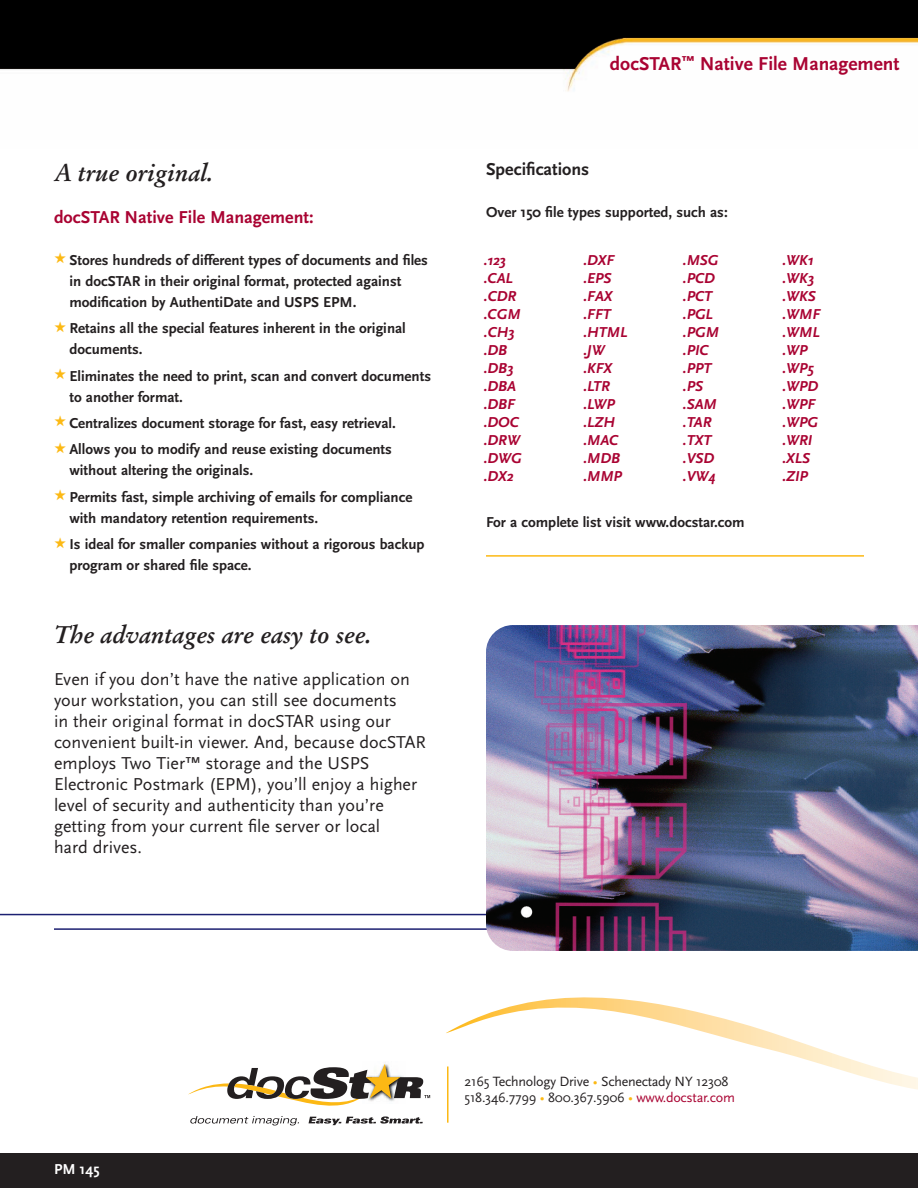
<style>
.page{position:relative;width:918px;height:1188px;background:#fff}
.page>*{position:absolute;margin:0;border:0;box-sizing:border-box;transform-origin:0 0}
.t1{font:italic 700 24px "Stempel Garamond";color:#231f20}
.t2{font:700 19.5px "Scala Sans";color:#a90332}
.t3{font:18px/21px "Scala Sans";color:#231f20}
.t4{font:700 18px "Scala Sans";color:#a90332}
.t5{font:700 18px "Scala Sans";color:#231f20}
.t6{font:700 15px/21px "Scala Sans";color:#231f20}
.t7{font:italic 700 15px/18px "Scala Sans";color:#a90332}
.t8{font:700 15px "Scala Sans";color:#fff}
.t9{font:14.1px/16.8px "Scala Sans";letter-spacing:-.015em;color:#231f20}
.s1{color:#fcb914}
.s2{color:#a90332}
</style>
<div class="page">
<hr style="left:54px;top:928px;width:498px;height:2px;background:#1c2072">
<hr style="left:0;top:914px;width:498px;height:1px;background:#1c2072">
<img style="left:0;top:0;width:918px;height:92px">
<div style="left:0;top:1154px;width:918px;height:34px;background:#231f20"></div>
<svg style="left:188px;top:1064px;width:242px;height:61px"></svg>
<hr style="left:447px;top:1066px;width:2px;height:57px;background:#fcb914">
<svg style="left:446px;top:997px;width:472px;height:97px"></svg>
<hr style="left:486px;top:555px;width:378px;height:2px;background:#fcb914">
<img style="left:486px;top:625px;width:432px;height:326px">
<h1 class="t1" style="left:54px;top:162px;width:161px">A true original.</h1>
<p class="t4" style="left:54px;top:210px;width:261px">docSTAR Native File Management:</p>
<p class="t6" style="left:69px;top:251px;width:360px;text-indent:-15px"><span class="s1">★</span> Stores hundreds of different types of documents and files in docSTAR in their original format, protected against modification by AuthentiDate and USPS EPM.</p>
<p class="t6" style="left:69px;top:319px;width:338px;text-indent:-15px"><span class="s1">★</span> Retains all the special features inherent in the original documents.</p>
<p class="t6" style="left:69px;top:366px;width:363px;text-indent:-15px"><span class="s1">★</span> Eliminates the need to print, scan and convert documents to another format.</p>
<p class="t6" style="left:54px;top:414px;width:343px"><span class="s1">★</span> Centralizes document storage for fast, easy retrieval.</p>
<p class="t6" style="left:69px;top:440px;width:324px;text-indent:-15px"><span class="s1">★</span> Allows you to modify and reuse existing documents without altering the originals.</p>
<p class="t6" style="left:69px;top:488px;width:345px;text-indent:-15px"><span class="s1">★</span> Permits fast, simple archiving of emails for compliance with mandatory retention requirements.</p>
<p class="t6" style="left:69px;top:535px;width:357px;text-indent:-15px"><span class="s1">★</span> Is ideal for smaller companies without a rigorous backup program or shared file space.</p>
<h1 class="t1" style="left:54px;top:624px;width:319px">The advantages are easy to see.</h1>
<p class="t3" style="left:54px;top:670px;width:373px">Even if you don’t have the native application on your workstation, you can still see documents<br>in their original format in docSTAR using our convenient built-in viewer. And, because docSTAR employs Two Tier™ storage and the USPS Electronic Postmark (EPM), you’ll enjoy a higher level of security and authenticity than you’re getting from your current file server or local<br>hard drives.</p>
<h2 class="t2" style="left:610px;top:56px;width:291px">docSTAR<sup>™</sup> Native File Management</h2>
<p class="t5" style="left:486px;top:162px;width:105px">Specifications</p>
<p class="t6" style="left:486px;top:203px;width:243px">Over 150 file types supported, such as:</p>
<p class="t7" style="left:484px;top:252px;width:40px">.123 .CAL .CDR .CGM .CH3 .DB .DB3 .DBA .DBF .DOC .DRW .DWG .DX2</p>
<p class="t7" style="left:583px;top:252px;width:46px">.DXF .EPS .FAX .FFT .HTML .JW .KFX .LTR .LWP .LZH .MAC .MDB .MMP</p>
<p class="t7" style="left:683px;top:252px;width:37px">.MSG .PCD .PCT .PGL .PGM .PIC .PPT .PS .SAM .TAR .TXT .VSD .VW4</p>
<p class="t7" style="left:782px;top:252px;width:39px">.WK1 .WK3 .WKS .WMF .WML .WP .WP5 .WPD .WPF .WPG .WRI .XLS .ZIP</p>
<p class="t6" style="left:486px;top:513px;width:260px">For a complete list visit www.docstar.com</p>
<p class="t8" style="left:54px;top:1163px;width:47px">PM 145</p>
<p class="t9" style="left:464px;top:1074px;width:272px">2165 Technology Drive <span class="s1">•</span> Schenectady NY 12308<br>518.346.7799 <span class="s1">•</span> 800.367.5906 <span class="s1">•</span> <span class="s2">www.docstar.com</span></p>
</div>
